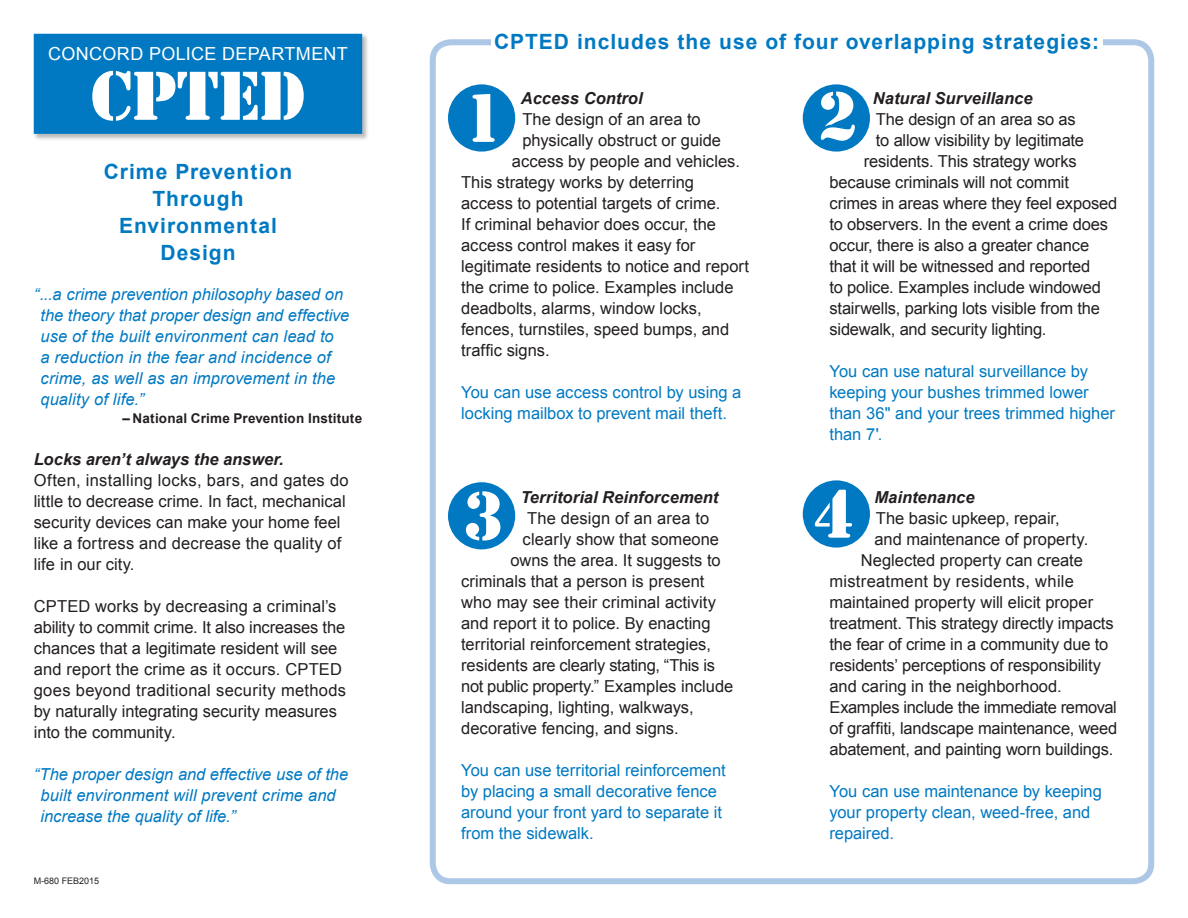
<style>
.page{position:relative;width:1188px;height:918px;background:#fff}
.page>*{position:absolute;margin:0;border:0;box-sizing:border-box;transform-origin:0 0}
.t1{font:72px "Stencil";letter-spacing:-.02em;color:#fff}
.t2{font:700 21px/27px "Arial";letter-spacing:.05em;color:#0079c2;text-align:center}
.t3{font:18px "Arial";letter-spacing:.015em;color:#fff}
.t4{font:16.5px/21px "Arial";letter-spacing:-.005em;color:#231f20}
.t5{font:16.5px/21px "Arial";color:#0079c2}
.t6{font:italic 16.5px/21px "Arial";letter-spacing:.005em;color:#0079c2}
.t7{font:italic 700 16.5px "Arial";color:#231f20}
.t8{font:16.5px "Arial";letter-spacing:.02em;color:#231f20}
.t9{font:700 13.5px "Arial";letter-spacing:.015em;color:#231f20}
.t10{font:9px "Arial";color:#231f20}
</style>
<div class="page">
<div style="left:430px;top:39px;width:724px;height:845px;border:6px solid #adc7e7;border-radius:18px"></div>
<div style="left:34px;top:34px;width:335px;height:106px;background:#231f20;opacity:.3"></div>
<div style="left:35px;top:34px;width:326px;height:99px;background:#0079c2"></div>
<div style="left:34px;top:34px;width:328px;height:100px;border:2px solid #0079c2"></div>
<div style="left:803px;top:480px;width:67px;height:68px;background:#0079c2;border-radius:50%"></div>
<div style="left:803px;top:84px;width:67px;height:68px;background:#0079c2;border-radius:50%"></div>
<div style="left:448px;top:482px;width:67px;height:67px;background:#0079c2;border-radius:50%"></div>
<div style="left:448px;top:84px;width:67px;height:68px;background:#0079c2;border-radius:50%"></div>
<div style="left:491px;top:27px;width:611px;height:27px;background:#fff"></div>
<p class="t3" style="left:48px;top:42px;width:301px">CONCORD POLICE DEPARTMENT</p>
<h1 class="t1" style="left:91px;top:54px;width:216px">CPTED</h1>
<p class="t2" style="left:104px;top:158px;width:190px">Crime Prevention<br>Through<br>Environmental<br>Design</p>
<p class="t6" style="left:40px;top:284px;width:310px;text-indent:-7px">“...a crime prevention philosophy based on the theory that proper design and effective use of the built environment can lead to<br>a reduction in the fear and incidence of crime, as well as an improvement in the quality of life.”</p>
<p class="t9" style="left:122px;top:409px;width:241px">– National Crime Prevention Institute</p>
<p class="t7" style="left:34px;top:448px;width:251px">Locks aren’t always the answer.</p>
<p class="t4" style="left:34px;top:470px;width:317px">Often, installing locks, bars, and gates do little to decrease crime. In fact, mechanical security devices can make your home feel like a fortress and decrease the quality of life in our city.</p>
<p class="t4" style="left:34px;top:596px;width:314px">CPTED works by decreasing a criminal’s ability to commit crime. It also increases the chances that a legitimate resident will see and report the crime as it occurs. CPTED goes beyond traditional security methods by naturally integrating security measures into the community.</p>
<p class="t6" style="left:40px;top:764px;width:309px;text-indent:-7px">“The proper design and effective use of the built environment will prevent crime and increase the quality of life.”</p>
<p class="t10" style="left:34px;top:875px;width:67px">M-680 FEB2015</p>
<p class="t2" style="left:494px;top:29px;width:606px">CPTED includes the use of four overlapping strategies:</p>
<p class="t7" style="left:521px;top:87px;width:123px">Access Control</p>
<p class="t4" style="left:522px;top:109px;width:180px">The design of an area to</p>
<p class="t4" style="left:522px;top:130px;width:200px">physically obstruct or guide</p>
<p class="t4" style="left:512px;top:151px;width:230px">access by people and vehicles.</p>
<p class="t4" style="left:461px;top:172px;width:234px">This strategy works by deterring</p>
<p class="t4" style="left:461px;top:193px;width:261px">access to potential targets of crime.</p>
<p class="t4" style="left:461px;top:214px;width:256px">If criminal behavior does occur, the</p>
<p class="t4" style="left:461px;top:235px;width:236px">access control makes it easy for</p>
<p class="t4" style="left:461px;top:256px;width:290px">legitimate residents to notice and report</p>
<p class="t4" style="left:461px;top:277px;width:274px">the crime to police. Examples include</p>
<p class="t4" style="left:461px;top:298px;width:242px">deadbolts, alarms, window locks,</p>
<p class="t4" style="left:461px;top:319px;width:270px">fences, turnstiles, speed bumps, and</p>
<p class="t4" style="left:461px;top:340px;width:90px">traffic signs.</p>
<p class="t5" style="left:461px;top:382px;width:282px">You can use access control by using a locking mailbox to prevent mail theft.</p>
<h1 class="t1" style="left:463px;top:76px;width:43px">1</h1>
<p class="t7" style="left:521px;top:486px;width:199px">Territorial Reinforcement</p>
<p class="t4" style="left:527px;top:508px;width:184px">The design of an area to</p>
<p class="t4" style="left:522px;top:529px;width:198px">clearly show that someone</p>
<p class="t4" style="left:510px;top:550px;width:212px">owns the area. It suggests to</p>
<p class="t4" style="left:461px;top:571px;width:245px">criminals that a person is present</p>
<p class="t4" style="left:461px;top:592px;width:256px">who may see their criminal activity</p>
<p class="t4" style="left:461px;top:613px;width:251px">and report it to police. By enacting</p>
<p class="t4" style="left:461px;top:634px;width:251px">territorial reinforcement strategies,</p>
<p class="t4" style="left:461px;top:655px;width:255px">residents are clearly stating, “This is</p>
<p class="t4" style="left:461px;top:676px;width:274px">not public property.” Examples include</p>
<p class="t4" style="left:461px;top:697px;width:234px">landscaping, lighting, walkways,</p>
<p class="t4" style="left:461px;top:718px;width:219px">decorative fencing, and signs.</p>
<p class="t5" style="left:461px;top:760px;width:266px">You can use territorial reinforcement by placing a small decorative fence around your front yard to separate it from the sidewalk.</p>
<h1 class="t1" style="left:463px;top:474px;width:43px">3</h1>
<h1 class="t1" style="left:818px;top:75px;width:43px">2</h1>
<p class="t7" style="left:873px;top:87px;width:161px">Natural Surveillance</p>
<p class="t4" style="left:876px;top:109px;width:201px">The design of an area so as</p>
<p class="t4" style="left:876px;top:130px;width:210px">to allow visibility by legitimate</p>
<p class="t4" style="left:864px;top:151px;width:214px">residents. This strategy works</p>
<p class="t4" style="left:829px;top:172px;width:241px">because criminals will not commit</p>
<p class="t4" style="left:829px;top:193px;width:289px">crimes in areas where they feel exposed</p>
<p class="t4" style="left:829px;top:214px;width:280px">to observers. In the event a crime does</p>
<p class="t4" style="left:829px;top:235px;width:261px">occur, there is also a greater chance</p>
<p class="t4" style="left:829px;top:256px;width:262px">that it will be witnessed and reported</p>
<p class="t4" style="left:829px;top:277px;width:273px">to police. Examples include windowed</p>
<p class="t4" style="left:829px;top:298px;width:272px">stairwells, parking lots visible from the</p>
<p class="t4" style="left:829px;top:319px;width:219px">sidewalk, and security lighting.</p>
<p class="t5" style="left:829px;top:361px;width:287px">You can use natural surveillance by keeping your bushes trimmed lower than 36" and your trees trimmed higher than 7'.</p>
<h1 class="t1" style="left:813px;top:472px;width:43px">4</h1>
<p class="t7" style="left:874px;top:486px;width:102px">Maintenance</p>
<p class="t4" style="left:876px;top:508px;width:185px">The basic upkeep, repair,</p>
<p class="t4" style="left:874px;top:529px;width:215px">and maintenance of property.</p>
<p class="t4" style="left:861px;top:550px;width:223px">Neglected property can create</p>
<p class="t8" style="left:829px;top:571px;width:246px">mistreatment by residents, while</p>
<p class="t4" style="left:829px;top:592px;width:265px">maintained property will elicit proper</p>
<p class="t4" style="left:829px;top:613px;width:286px">treatment. This strategy directly impacts</p>
<p class="t4" style="left:829px;top:634px;width:280px">the fear of crime in a community due to</p>
<p class="t4" style="left:829px;top:655px;width:273px">residents’ perceptions of responsibility</p>
<p class="t4" style="left:829px;top:676px;width:234px">and caring in the neighborhood.</p>
<p class="t4" style="left:829px;top:697px;width:289px">Examples include the immediate removal</p>
<p class="t4" style="left:829px;top:718px;width:290px">of graffiti, landscape maintenance, weed</p>
<p class="t4" style="left:829px;top:739px;width:285px">abatement, and painting worn buildings.</p>
<p class="t5" style="left:829px;top:781px;width:274px">You can use maintenance by keeping your property clean, weed-free, and repaired.</p>
</div>
